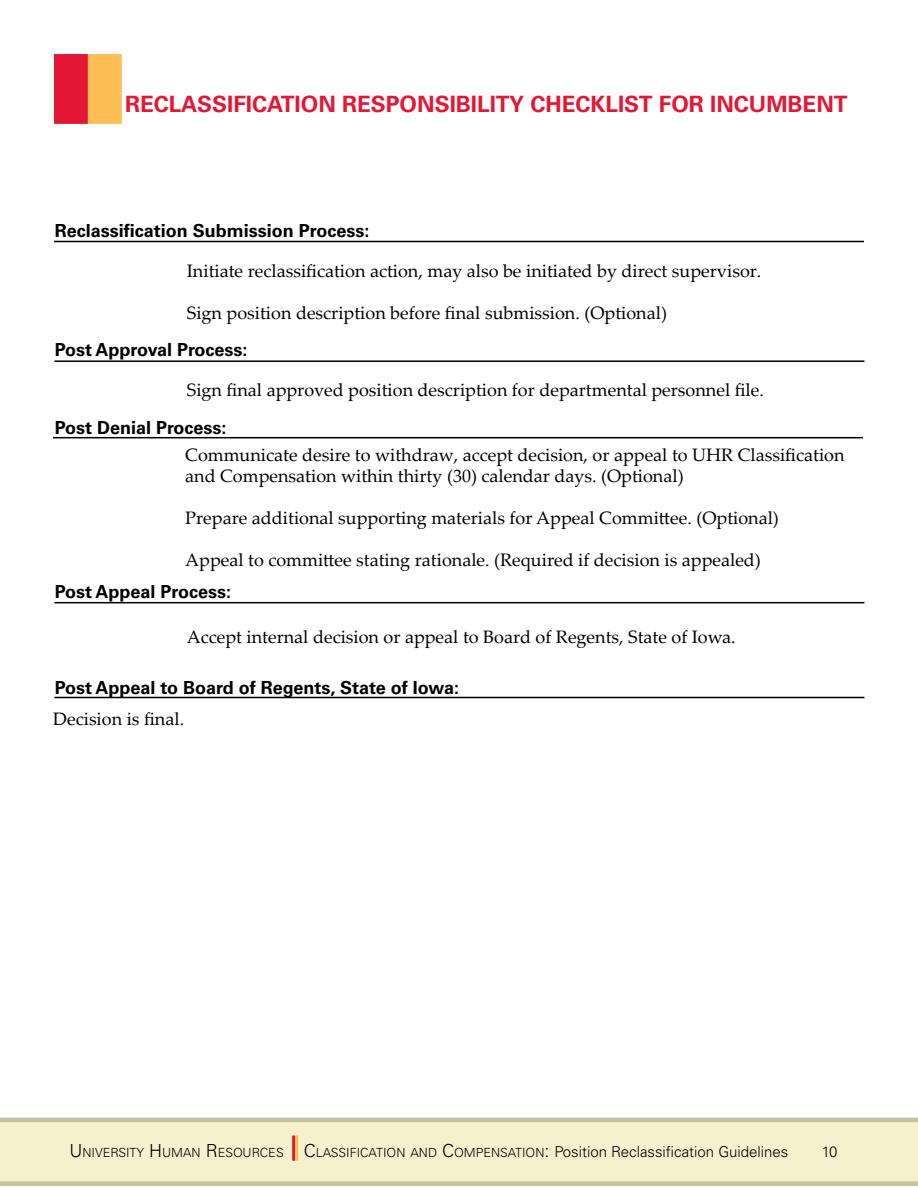
<style>
.page{position:relative;width:918px;height:1188px;background:#fff}
.page>*{position:absolute;margin:0;border:0;box-sizing:border-box;transform-origin:0 0}
.t1{font:700 22.5px "Univers LT Std";color:#e31837}
.t2{font:18px/21px "Palatino Linotype";color:#000}
.t3{font:700 18px "Univers LT Std";color:#000}
.t4{font:300 15px "Univers LT Std";color:#000}
.t5{font:300 12.6px "Univers LT Std";color:#000}
.s1{font-size:18px}
.s2{font-size:15px}
</style>
<div class="page">
<svg style="left:0;top:1118px;width:918px;height:68px;background:#efeac6"></svg>
<hr style="left:292px;top:1136px;width:3px;height:25px;background:#e31837">
<hr style="left:295px;top:1136px;width:3px;height:25px;background:#fdbe56">
<div style="left:54px;top:54px;width:34px;height:70px;background:#e31837;border:2px solid #e31837"></div>
<div style="left:88px;top:54px;width:34px;height:70px;background:#fdbe56;border:2px solid #fdbe56"></div>
<hr style="left:54px;top:241px;width:810px;height:1px;background:#000">
<hr style="left:54px;top:602px;width:810px;height:1px;background:#000">
<hr style="left:53px;top:437px;width:810px;height:1px;background:#000">
<hr style="left:54px;top:360px;width:810px;height:2px;background:#000">
<hr style="left:54px;top:697px;width:810px;height:1px;background:#000">
<p class="t1" style="left:125px;top:91px;width:724px">RECLASSIFICATION RESPONSIBILITY CHECKLIST FOR INCUMBENT</p>
<p class="t3" style="left:55px;top:220px;width:316px">Reclassification Submission Process:</p>
<p class="t2" style="left:187px;top:260px;width:576px">Initiate reclassification action, may also be initiated by direct supervisor.</p>
<p class="t2" style="left:187px;top:302px;width:482px">Sign position description before final submission. (Optional)</p>
<p class="t3" style="left:55px;top:339px;width:194px">Post Approval Process:</p>
<p class="t2" style="left:187px;top:379px;width:579px">Sign final approved position description for departmental personnel file.</p>
<p class="t3" style="left:55px;top:417px;width:173px">Post Denial Process:</p>
<p class="t2" style="left:185px;top:444px;width:661px">Communicate desire to withdraw, accept decision, or appeal to UHR Classification and Compensation within thirty (30) calendar days. (Optional)</p>
<p class="t2" style="left:185px;top:507px;width:595px">Prepare additional supporting materials for Appeal Committee. (Optional)</p>
<p class="t2" style="left:185px;top:549px;width:577px">Appeal to committee stating rationale. (Required if decision is appealed)</p>
<p class="t3" style="left:55px;top:581px;width:178px">Post Appeal Process:</p>
<p class="t2" style="left:187px;top:626px;width:551px">Accept internal decision or appeal to Board of Regents, State of Iowa.</p>
<p class="t3" style="left:55px;top:677px;width:406px">Post Appeal to Board of Regents, State of Iowa:</p>
<p class="t2" style="left:53px;top:708px;width:132px">Decision is final.</p>
<p class="t5" style="left:69px;top:1145px;width:721px"><span class="s1">U</span>NIVERSITY <span class="s1">H</span>UMAN <span class="s1">R</span>ESOURCES <span class="s1">C</span>LASSIFICATION AND <span class="s1">C</span>OMPENSATION<span class="s1">:</span> <span class="s2">Position Reclassification Guidelines</span></p>
<p class="t4" style="left:822px;top:1143px;width:17px">10</p>
</div>
